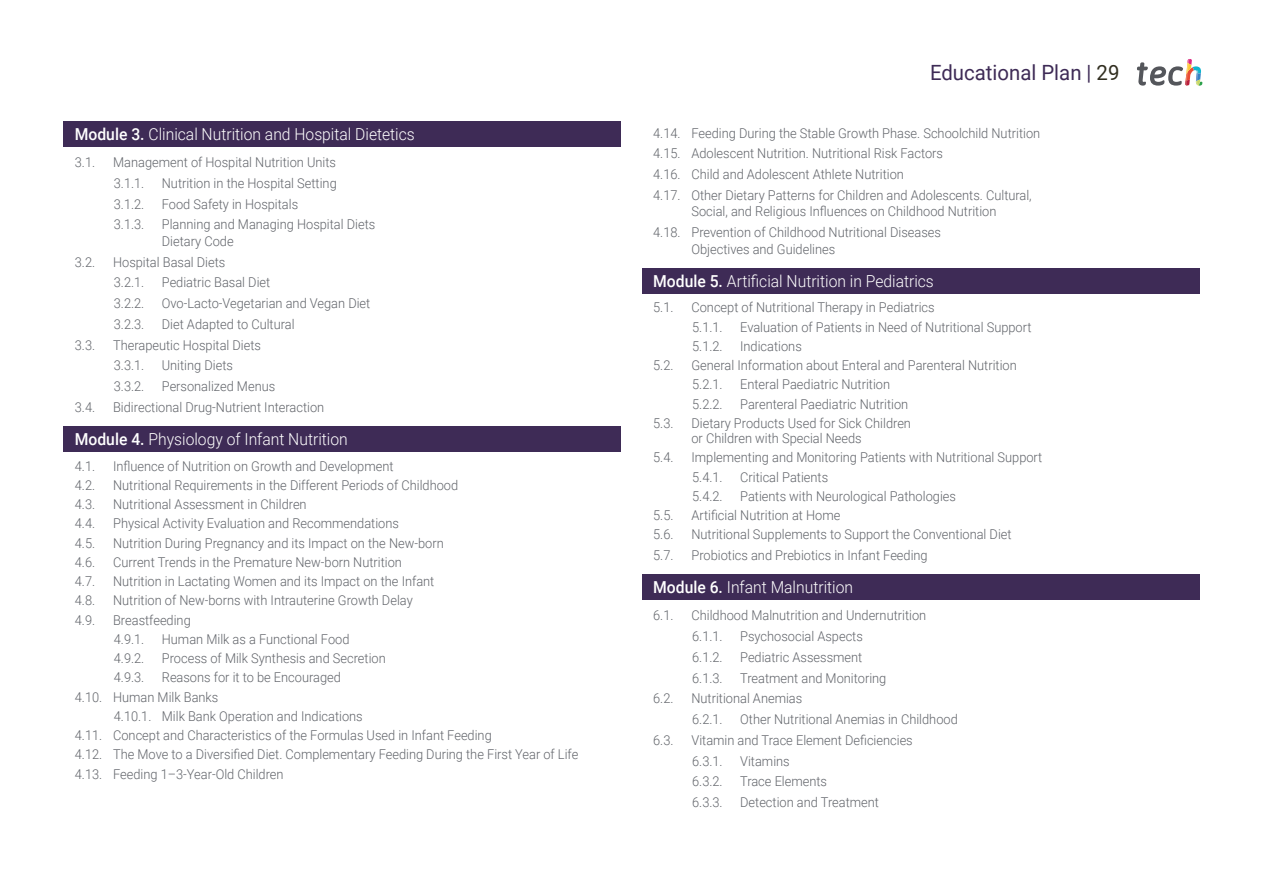
<style>
.page{position:relative;width:1263px;height:893px;background:#fff}
.page>*{position:absolute;margin:0;border:0;box-sizing:border-box;transform-origin:0 0}
.t1{font:21px "Roboto";color:#3e2b56}
.t2{font:300 16.5px "Roboto";color:#fff;scale:.95 1}
.t3{font:300 13.5px/20.7px "Roboto";color:#61646a;scale:.95 1}
.s1{font-weight:500}
.s2{color:#312e20}
</style>
<div class="page">
<div style="left:64px;top:121px;width:557px;height:25px;background:#3e2b56"></div>
<div style="left:64px;top:426px;width:557px;height:25px;background:#3e2b56"></div>
<svg style="left:1137px;top:59px;width:65px;height:27px"></svg>
<div style="left:642px;top:268px;width:557px;height:25px;background:#3e2b56"></div>
<div style="left:642px;top:574px;width:557px;height:25px;background:#3e2b56"></div>
<p class="t2" style="left:75px;top:123px;width:359px"><span class="s1">Module 3.</span> Clinical Nutrition and Hospital Dietetics</p>
<p class="t3" style="left:75px;top:151px;width:23px">3.1.</p>
<p class="t3" style="left:113px;top:151px;width:236px">Management of Hospital Nutrition Units<br>3.1.1.</p>
<p class="t3" style="left:162px;top:172px;width:186px">Nutrition in the Hospital Setting</p>
<p class="t3" style="left:114px;top:193px;width:34px">3.1.2.</p>
<p class="t3" style="left:162px;top:193px;width:145px">Food Safety in Hospitals</p>
<p class="t3" style="left:114px;top:214px;width:34px">3.1.3.</p>
<p class="t3" style="left:162px;top:216px;width:226px;line-height:16.5px">Planning and Managing Hospital Diets<br>Dietary Code</p>
<p class="t3" style="left:75px;top:251px;width:23px">3.2.</p>
<p class="t3" style="left:113px;top:251px;width:120px">Hospital Basal Diets<br>3.2.1.</p>
<p class="t3" style="left:162px;top:272px;width:116px">Pediatric Basal Diet</p>
<p class="t3" style="left:114px;top:292px;width:34px">3.2.2.</p>
<p class="t3" style="left:162px;top:292px;width:221px">Ovo-Lacto-Vegetarian and Vegan Diet</p>
<p class="t3" style="left:114px;top:313px;width:34px">3.2.3.</p>
<p class="t3" style="left:162px;top:313px;width:141px">Diet Adapted to Cultural</p>
<p class="t3" style="left:75px;top:334px;width:23px">3.3.</p>
<p class="t3" style="left:113px;top:334px;width:157px">Therapeutic Hospital Diets<br>3.3.1.</p>
<p class="t3" style="left:162px;top:355px;width:76px">Uniting Diets</p>
<p class="t3" style="left:114px;top:375px;width:34px">3.3.2.</p>
<p class="t3" style="left:162px;top:375px;width:121px">Personalized Menus</p>
<p class="t3" style="left:75px;top:396px;width:23px">3.4.</p>
<p class="t3" style="left:113px;top:396px;width:224px">Bidirectional Drug-Nutrient Interaction</p>
<p class="t2" style="left:75px;top:428px;width:289px"><span class="s1">Module 4.</span> Physiology of Infant Nutrition</p>
<p class="t3" style="left:75px;top:455px;width:23px">4.1.</p>
<p class="t3" style="left:113px;top:455px;width:297px">Influence of Nutrition on Growth and Development</p>
<p class="t3" style="left:75px;top:474px;width:23px">4.2.</p>
<p class="t3" style="left:113px;top:474px;width:365px">Nutritional Requirements in the Different Periods of Childhood</p>
<p class="t3" style="left:75px;top:493px;width:23px">4.3.</p>
<p class="t3" style="left:113px;top:493px;width:205px">Nutritional Assessment in Children</p>
<p class="t3" style="left:75px;top:513px;width:23px">4.4.</p>
<p class="t3" style="left:113px;top:513px;width:302px">Physical Activity Evaluation and Recommendations</p>
<p class="t3" style="left:75px;top:532px;width:23px">4.5.</p>
<p class="t3" style="left:113px;top:532px;width:350px">Nutrition During Pregnancy and its Impact on the New-born</p>
<p class="t3" style="left:75px;top:551px;width:23px">4.6.</p>
<p class="t3" style="left:113px;top:551px;width:306px">Current Trends in the Premature New-born Nutrition</p>
<p class="t3" style="left:75px;top:570px;width:23px">4.7.</p>
<p class="t3" style="left:113px;top:570px;width:340px">Nutrition in Lactating Women and its Impact on the Infant</p>
<p class="t3" style="left:75px;top:590px;width:23px">4.8.</p>
<p class="t3" style="left:113px;top:590px;width:317px">Nutrition of New-borns with Intrauterine Growth Delay</p>
<p class="t3" style="left:75px;top:609px;width:23px">4.9.</p>
<p class="t3" style="left:113px;top:610px;width:83px;line-height:19.2px">Breastfeeding<br>4.9.1.</p>
<p class="t3" style="left:162px;top:628px;width:199px">Human Milk as a Functional Food</p>
<p class="t3" style="left:114px;top:647px;width:34px">4.9.2.</p>
<p class="t3" style="left:162px;top:647px;width:237px">Process of Milk Synthesis and Secretion</p>
<p class="t3" style="left:114px;top:667px;width:34px">4.9.3.</p>
<p class="t3" style="left:75px;top:667px;width:282px;line-height:19.2px;text-indent:87px">Reasons for it to be Encouraged<br>4.10. Human Milk Banks</p>
<p class="t3" style="left:75px;top:706px;width:531px;line-height:19.2px;text-indent:39px">4.10.1. Milk Bank Operation and Indications<br>4.11. Concept and Characteristics of the Formulas Used in Infant Feeding<br>4.12. The Move to a Diversified Diet. Complementary Feeding During the First Year of Life 4.13. Feeding 1–3-Year-Old Children</p>
<h1 class="t1" style="left:930px;top:57px;width:191px">Educational Plan | <span class="s2">29</span></h1>
<p class="t3" style="left:653px;top:122px;width:409px">4.14. Feeding During the Stable Growth Phase. Schoolchild Nutrition 4.15. Adolescent Nutrition. Nutritional Risk Factors<br>4.16. Child and Adolescent Athlete Nutrition<br>4.17. Other Dietary Patterns for Children and Adolescents. Cultural,</p>
<p class="t3" style="left:653px;top:201px;width:363px;text-indent:38px">Social, and Religious Influences on Childhood Nutrition<br>4.18. Prevention of Childhood Nutritional Diseases</p>
<p class="t3" style="left:691px;top:238px;width:153px">Objectives and Guidelines</p>
<p class="t2" style="left:653px;top:269px;width:297px"><span class="s1">Module 5.</span> Artificial Nutrition in Pediatrics</p>
<p class="t3" style="left:653px;top:297px;width:23px">5.1.</p>
<p class="t3" style="left:691px;top:298px;width:258px;line-height:19.2px">Concept of Nutritional Therapy in Pediatrics<br>5.1.1.</p>
<p class="t3" style="left:740px;top:316px;width:308px">Evaluation of Patients in Need of Nutritional Support</p>
<p class="t3" style="left:692px;top:335px;width:34px">5.1.2.</p>
<p class="t3" style="left:740px;top:335px;width:66px">Indications</p>
<p class="t3" style="left:653px;top:355px;width:23px">5.2.</p>
<p class="t3" style="left:691px;top:355px;width:344px;line-height:19.2px">General Information about Enteral and Parenteral Nutrition<br>5.2.1.</p>
<p class="t3" style="left:740px;top:374px;width:159px">Enteral Paediatric Nutrition</p>
<p class="t3" style="left:692px;top:393px;width:34px">5.2.2.</p>
<p class="t3" style="left:740px;top:393px;width:178px">Parenteral Paediatric Nutrition</p>
<p class="t3" style="left:653px;top:412px;width:23px">5.3.</p>
<p class="t3" style="left:691px;top:415px;width:233px;line-height:15px">Dietary Products Used for Sick Children or Children with Special Needs</p>
<p class="t3" style="left:653px;top:447px;width:23px">5.4.</p>
<p class="t3" style="left:691px;top:447px;width:371px;line-height:19.2px">Implementing and Monitoring Patients with Nutritional Support<br>5.4.1.</p>
<p class="t3" style="left:740px;top:466px;width:94px">Critical Patients</p>
<p class="t3" style="left:692px;top:485px;width:34px">5.4.2.</p>
<p class="t3" style="left:740px;top:485px;width:229px">Patients with Neurological Pathologies</p>
<p class="t3" style="left:653px;top:504px;width:23px">5.5.</p>
<p class="t3" style="left:691px;top:504px;width:158px">Artificial Nutrition at Home</p>
<p class="t3" style="left:653px;top:524px;width:23px">5.6.</p>
<p class="t3" style="left:691px;top:524px;width:339px">Nutritional Supplements to Support the Conventional Diet</p>
<p class="t3" style="left:653px;top:544px;width:23px">5.7.</p>
<p class="t3" style="left:691px;top:544px;width:250px">Probiotics and Prebiotics in Infant Feeding</p>
<p class="t2" style="left:653px;top:576px;width:212px"><span class="s1">Module 6.</span> Infant Malnutrition</p>
<p class="t3" style="left:653px;top:605px;width:23px">6.1.</p>
<p class="t3" style="left:691px;top:605px;width:249px">Childhood Malnutrition and Undernutrition<br>6.1.1.</p>
<p class="t3" style="left:740px;top:625px;width:131px">Psychosocial Aspects</p>
<p class="t3" style="left:692px;top:646px;width:34px">6.1.2.</p>
<p class="t3" style="left:740px;top:646px;width:130px">Pediatric Assessment</p>
<p class="t3" style="left:692px;top:667px;width:34px">6.1.3.</p>
<p class="t3" style="left:740px;top:667px;width:155px">Treatment and Monitoring</p>
<p class="t3" style="left:653px;top:688px;width:23px">6.2.</p>
<p class="t3" style="left:691px;top:688px;width:118px">Nutritional Anemias<br>6.2.1.</p>
<p class="t3" style="left:740px;top:708px;width:231px">Other Nutritional Anemias in Childhood</p>
<p class="t3" style="left:653px;top:729px;width:23px">6.3.</p>
<p class="t3" style="left:691px;top:729px;width:234px">Vitamin and Trace Element Deficiencies<br>6.3.1.</p>
<p class="t3" style="left:740px;top:750px;width:54px">Vitamins</p>
<p class="t3" style="left:692px;top:771px;width:34px">6.3.2.</p>
<p class="t3" style="left:740px;top:771px;width:93px">Trace Elements</p>
<p class="t3" style="left:692px;top:791px;width:34px">6.3.3.</p>
<p class="t3" style="left:740px;top:791px;width:148px">Detection and Treatment</p>
</div>
